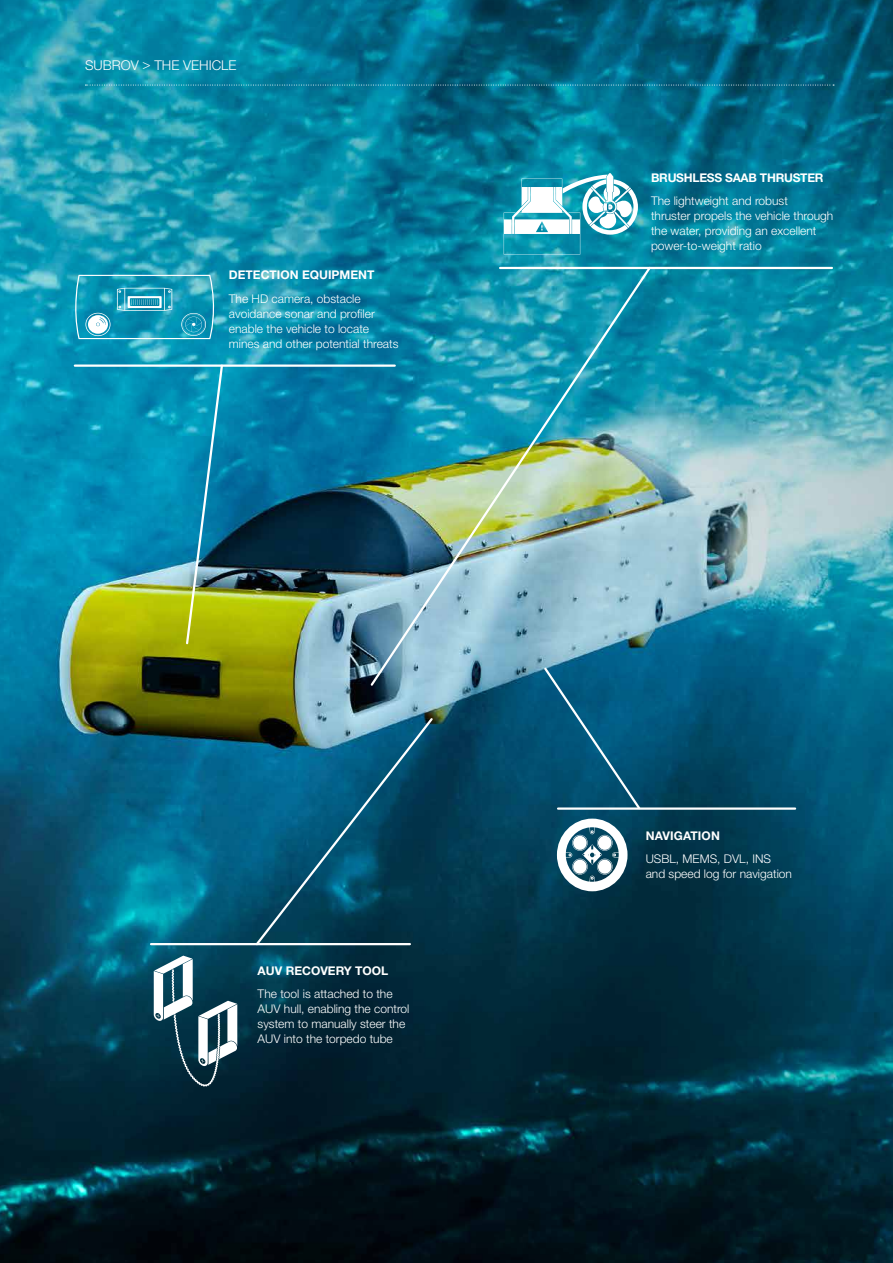
<style>
.page{position:relative;width:893px;height:1263px;background:#fff}
.page>*{position:absolute;margin:0;border:0;box-sizing:border-box;transform-origin:0 0}
.t1{font:300 13.5px "Helvetica Neue LT Std";color:#fff}
.t2{font:300 12px/15px "Helvetica Neue LT Std";color:#fff}
.t3{font:700 12px "Helvetica Neue LT Std";color:#fff}
.t4{font:700 12px "Helvetica Neue LT Std";letter-spacing:-.02em;color:#fff}
</style>
<div class="page">
<img style="left:0;top:0;width:893px;height:1263px">
<svg style="left:85px;top:85px;width:749px;height:1px"></svg>
<img style="left:185px;top:363px;width:39px;height:283px">
<svg style="left:254px;top:716px;width:181px;height:231px;background:#0f5470"></svg>
<svg style="left:542px;top:688px;width:100px;height:123px;background:#08587c"></svg>
<img style="left:369px;top:265px;width:284px;height:423px">
<hr style="left:75px;top:364px;width:320px;height:3px;background:#fff">
<hr style="left:151px;top:943px;width:259px;height:2px;background:#fff">
<hr style="left:558px;top:807px;width:237px;height:3px;background:#fff">
<hr style="left:500px;top:267px;width:332px;height:2px;background:#fff">
<svg style="left:504px;top:173px;width:134px;height:82px"></svg>
<svg style="left:71px;top:275px;width:148px;height:64px;background:#2ea4be"></svg>
<svg style="left:154px;top:955px;width:83px;height:131px"></svg>
<svg style="left:557px;top:819px;width:70px;height:72px"></svg>
<p class="t1" style="left:85px;top:57px;width:153px">SUBROV &gt; THE VEHICLE</p>
<p class="t3" style="left:229px;top:267px;width:147px">DETECTION EQUIPMENT</p>
<p class="t2" style="left:229px;top:291px;width:171px">The HD camera, obstacle avoidance sonar and profiler enable the vehicle to locate mines and other potential threats</p>
<p class="t3" style="left:258px;top:963px;width:132px">AUV RECOVERY TOOL</p>
<p class="t2" style="left:258px;top:986px;width:153px">The tool is attached to the<br>AUV hull, enabling the control system to manually steer the<br>AUV into the torpedo tube</p>
<p class="t4" style="left:651px;top:170px;width:174px">BRUSHLESS SAAB THRUSTER</p>
<p class="t2" style="left:651px;top:193px;width:184px">The lightweight and robust<br>thruster propels the vehicle through the water, providing an excellent power-to-weight ratio</p>
<p class="t3" style="left:646px;top:828px;width:76px">NAVIGATION</p>
<p class="t2" style="left:646px;top:851px;width:148px">USBL, MEMS, DVL, INS and speed log for navigation</p>
</div>
